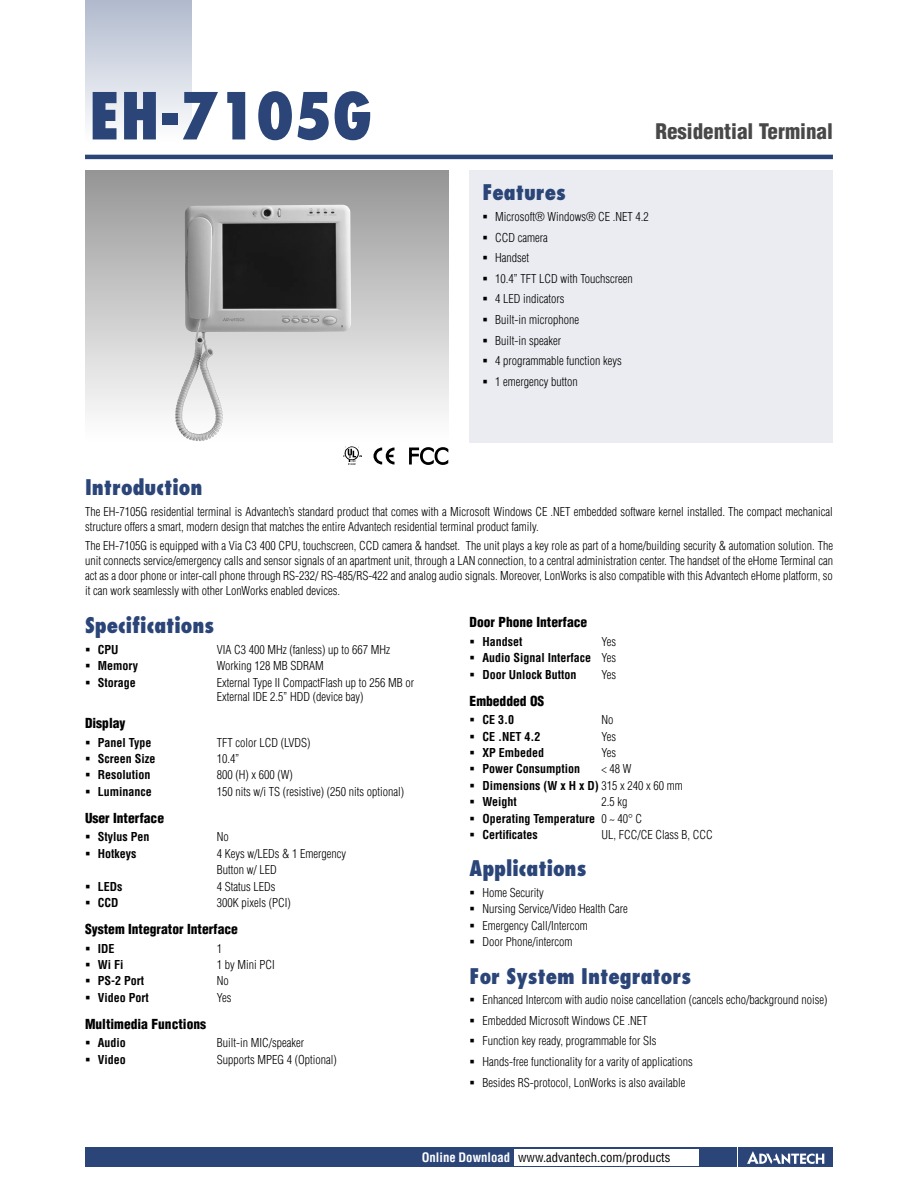
<style>
.page{position:relative;width:918px;height:1188px;background:#fff}
.page>*{position:absolute;margin:0;border:0;box-sizing:border-box;transform-origin:0 0}
.t1{font:800 condensed 63px "Futura";color:#2b4578}
.t2{font:800 condensed 21px "Futura";color:#2b4578}
.t3{font:900 condensed 21px "Helvetica";color:#484848}
.t4{font:900 condensed 13.5px "Helvetica";color:#000}
.t5{font:condensed 12.75px "Helvetica";color:#000}
.t6{font:300 condensed 12px/15px "Helvetica";color:#000}
.t7{font:700 condensed 12px "Helvetica";color:#000}
.s1{font-weight:300}
.s2{font-weight:700;color:#fff}
</style>
<div class="page">
<div style="left:85px;top:1147px;width:651px;height:20px;background:#2b4578"></div>
<div style="left:738px;top:1147px;width:95px;height:20px;background:#2b4578"></div>
<svg style="left:747px;top:1151px;width:77px;height:13px"></svg>
<div style="left:514px;top:1149px;width:184px;height:16px;background:#fff"></div>
<hr style="left:85px;top:155px;width:748px;height:4px;background:#2b4578">
<div style="left:470px;top:170px;width:363px;height:272px;background:#eaecf1"></div>
<div style="left:85px;top:0;width:106px;height:143px;background:linear-gradient(to bottom,#b0bacd,#fff)"></div>
<div style="left:85px;top:170px;width:363px;height:272px;background:linear-gradient(to bottom,#969696,#fff)"></div>
<img style="left:175px;top:205px;width:177px;height:237px">
<svg style="left:409px;top:448px;width:39px;height:17px"></svg>
<img style="left:344px;top:449px;width:17px;height:11px">
<svg style="left:345px;top:446px;width:14px;height:3px"></svg>
<svg style="left:348px;top:460px;width:8px;height:5px"></svg>
<svg style="left:374px;top:448px;width:20px;height:17px"></svg>
<h1 class="t1" style="left:89px;top:76px;width:285px">EH-7105G</h1>
<h2 class="t2" style="left:482px;top:178px;width:85px">Features</h2>
<h2 class="t3" style="left:655px;top:119px;width:179px">Residential Terminal</h2>
<p class="t6" style="left:482px;top:209px;width:168px">▪ Microsoft® Windows® CE .NET 4.2</p>
<p class="t6" style="left:482px;top:230px;width:67px">▪ CCD camera</p>
<p class="t6" style="left:482px;top:250px;width:48px">▪ Handset</p>
<p class="t6" style="left:482px;top:271px;width:152px">▪ 10.4” TFT LCD with Touchscreen</p>
<p class="t6" style="left:482px;top:292px;width:84px">▪ 4 LED indicators</p>
<p class="t6" style="left:482px;top:312px;width:98px">▪ Built-in microphone</p>
<p class="t6" style="left:482px;top:333px;width:80px">▪ Built-in speaker</p>
<p class="t6" style="left:482px;top:353px;width:141px">▪ 4 programmable function keys</p>
<p class="t6" style="left:482px;top:374px;width:97px">▪ 1 emergency button</p>
<h2 class="t2" style="left:85px;top:473px;width:119px">Introduction</h2>
<p class="t6" style="left:85px;top:504px;width:749px">The EH-7105G residential terminal is Advantech’s standard product that comes with a Microsoft Windows CE .NET embedded software kernel installed. The compact mechanical structure offers a smart, modern design that matches the entire Advantech residential terminal product family.</p>
<p class="t6" style="left:85px;top:538px;width:750px;text-align:justify">The EH-7105G is equipped with a Via C3 400 CPU, touchscreen, CCD camera &amp; handset. The unit plays a key role as part of a home/building security &amp; automation solution. The unit connects service/emergency calls and sensor signals of an apartment unit, through a LAN connection, to a central administration center. The handset of the eHome Terminal can act as a door phone or inter-call phone through RS-232/ RS-485/RS-422 and analog audio signals. Moreover, LonWorks is also compatible with this Advantech eHome platform, so it can work seamlessly with other LonWorks enabled devices.</p>
<h2 class="t2" style="left:85px;top:612px;width:131px">Specifications</h2>
<p class="t7" style="left:85px;top:642px;width:35px">▪ CPU</p>
<p class="t6" style="left:217px;top:642px;width:175px">VIA C3 400 MHz (fanless) up to 667 MHz</p>
<p class="t7" style="left:85px;top:659px;width:54px">▪ Memory</p>
<p class="t6" style="left:217px;top:659px;width:109px">Working 128 MB SDRAM</p>
<p class="t7" style="left:85px;top:675px;width:52px">▪ Storage</p>
<p class="t6" style="left:217px;top:675px;width:199px;line-height:14.2px">External Type II CompactFlash up to 256 MB or<br>External IDE 2.5” HDD (device bay)</p>
<p class="t4" style="left:85px;top:715px;width:42px">Display</p>
<p class="t7" style="left:85px;top:735px;width:68px">▪ Panel Type</p>
<p class="t6" style="left:217px;top:735px;width:95px">TFT color LCD (LVDS)</p>
<p class="t7" style="left:85px;top:751px;width:72px">▪ Screen Size</p>
<p class="t6" style="left:217px;top:751px;width:24px">10.4”</p>
<p class="t7" style="left:85px;top:768px;width:67px">▪ Resolution</p>
<p class="t6" style="left:217px;top:768px;width:77px">800 (H) x 600 (W)</p>
<p class="t7" style="left:85px;top:784px;width:68px">▪ Luminance</p>
<p class="t6" style="left:217px;top:784px;width:189px">150 nits w/i TS (resistive) (250 nits optional)</p>
<p class="t4" style="left:85px;top:810px;width:81px">User Interface</p>
<p class="t7" style="left:85px;top:830px;width:66px">▪ Stylus Pen</p>
<p class="t6" style="left:217px;top:830px;width:13px">No</p>
<p class="t7" style="left:85px;top:846px;width:53px">▪ Hotkeys</p>
<p class="t6" style="left:217px;top:845px;width:131px;line-height:16.4px">4 Keys w/LEDs &amp; 1 Emergency<br>Button w/ LED</p>
<p class="t7" style="left:85px;top:879px;width:39px">▪ LEDs</p>
<p class="t6" style="left:217px;top:879px;width:60px">4 Status LEDs</p>
<p class="t7" style="left:85px;top:895px;width:35px">▪ CCD</p>
<p class="t6" style="left:217px;top:895px;width:75px">300K pixels (PCI)</p>
<p class="t4" style="left:85px;top:921px;width:154px">System Integrator Interface</p>
<p class="t7" style="left:85px;top:941px;width:31px">▪ IDE</p>
<p class="t6" style="left:217px;top:941px;width:7px">1</p>
<p class="t7" style="left:85px;top:957px;width:40px">▪ Wi Fi</p>
<p class="t6" style="left:217px;top:957px;width:59px">1 by Mini PCI</p>
<p class="t7" style="left:85px;top:974px;width:61px">▪ PS-2 Port</p>
<p class="t6" style="left:217px;top:973px;width:13px">No</p>
<p class="t7" style="left:85px;top:990px;width:65px">▪ Video Port</p>
<p class="t6" style="left:217px;top:990px;width:16px">Yes</p>
<p class="t4" style="left:85px;top:1015px;width:123px">Multimedia Functions</p>
<p class="t7" style="left:85px;top:1036px;width:42px">▪ Audio</p>
<p class="t6" style="left:217px;top:1035px;width:89px">Built-in MIC/speaker</p>
<p class="t7" style="left:85px;top:1052px;width:42px">▪ Video</p>
<p class="t6" style="left:217px;top:1052px;width:121px">Supports MPEG 4 (Optional)</p>
<p class="t4" style="left:470px;top:614px;width:119px">Door Phone Interface</p>
<p class="t7" style="left:470px;top:634px;width:54px">▪ Handset</p>
<p class="t6" style="left:601px;top:634px;width:16px">Yes</p>
<p class="t7" style="left:470px;top:651px;width:148px">▪ Audio Signal Interface <span class="s1">Yes</span></p>
<p class="t7" style="left:470px;top:667px;width:108px">▪ Door Unlock Button</p>
<p class="t6" style="left:601px;top:667px;width:16px">Yes</p>
<p class="t4" style="left:470px;top:692px;width:76px">Embedded OS</p>
<p class="t7" style="left:470px;top:713px;width:46px">▪ CE 3.0</p>
<p class="t6" style="left:601px;top:712px;width:13px">No</p>
<p class="t7" style="left:470px;top:729px;width:72px">▪ CE .NET 4.2</p>
<p class="t6" style="left:601px;top:729px;width:16px">Yes</p>
<p class="t7" style="left:470px;top:745px;width:76px">▪ XP Embeded</p>
<p class="t6" style="left:601px;top:745px;width:16px">Yes</p>
<p class="t7" style="left:470px;top:762px;width:112px">▪ Power Consumption</p>
<p class="t6" style="left:601px;top:762px;width:31px">&lt; 48 W</p>
<p class="t7" style="left:470px;top:778px;width:215px">▪ Dimensions (W x H x D) <span class="s1">315 x 240 x 60 mm</span></p>
<p class="t7" style="left:470px;top:795px;width:49px">▪ Weight</p>
<p class="t6" style="left:601px;top:794px;width:27px">2.5 kg</p>
<p class="t7" style="left:470px;top:811px;width:174px">▪ Operating Temperature <span class="s1">0 ~ 40° C</span></p>
<p class="t7" style="left:470px;top:827px;width:70px">▪ Certificates</p>
<p class="t6" style="left:601px;top:827px;width:113px">UL, FCC/CE Class B, CCC</p>
<h2 class="t2" style="left:470px;top:855px;width:118px">Applications</h2>
<p class="t6" style="left:470px;top:885px;width:76px">▪ Home Security</p>
<p class="t6" style="left:470px;top:901px;width:160px">▪ Nursing Service/Video Health Care</p>
<p class="t6" style="left:470px;top:918px;width:120px">▪ Emergency Call/Intercom</p>
<p class="t6" style="left:470px;top:934px;width:104px">▪ Door Phone/intercom</p>
<h2 class="t2" style="left:470px;top:962px;width:223px">For System Integrators</h2>
<p class="t6" style="left:470px;top:992px;width:359px">▪ Enhanced Intercom with audio noise cancellation (cancels echo/background noise)</p>
<p class="t6" style="left:470px;top:1013px;width:180px">▪ Embedded Microsoft Windows CE .NET</p>
<p class="t6" style="left:470px;top:1033px;width:188px">▪ Function key ready, programmable for SIs</p>
<p class="t6" style="left:470px;top:1054px;width:225px">▪ Hands-free functionality for a varity of applications</p>
<p class="t6" style="left:470px;top:1075px;width:217px">▪ Besides RS-protocol, LonWorks is also available</p>
<p class="t5" style="left:422px;top:1150px;width:250px"><span class="s2">Online Download</span> www.advantech.com/products</p>
</div>
